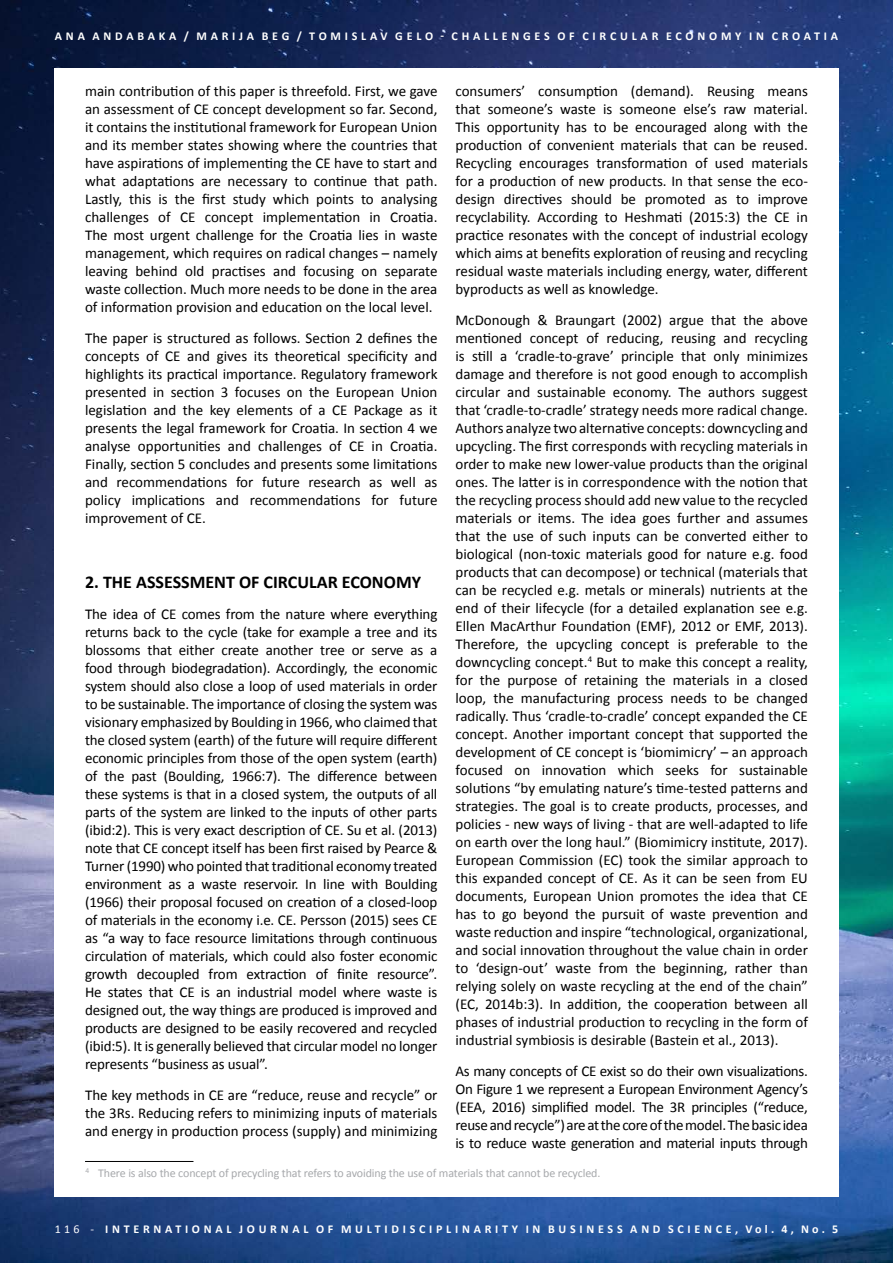
<style>
.page{position:relative;width:893px;height:1263px;background:#fff}
.page>*{position:absolute;margin:0;border:0;box-sizing:border-box;transform-origin:0 0}
.Tex_príspevku{font:700 18px "Calibri";color:#000}
.Tex_príspevku-2{font:15px/18px "Calibri";color:#000;text-align:justify}
.t1{font:700 12px "Calibri";letter-spacing:.31em;color:#fff}
.t2{font:12px "Calibri";letter-spacing:-.01em;color:#a7a9ac}
.s1{font-weight:400}
</style>
<div class="page">
<img style="left:0;top:0;width:893px;height:1263px">
<div style="left:54px;top:68px;width:785px;height:1129px;background:#fff"></div>
<hr style="left:85px;top:1161px;width:108px;height:1px;background:#000">
<p class="t1" style="left:55px;top:28px;width:785px">ANA ANDABAKA / MARIJA BEG / TOMISLAV GELO - CHALLENGES OF CIRCULAR ECONOMY IN CROATIA</p>
<p class="Tex_príspevku-2" style="left:85px;top:82px;width:354px">main contribution of this paper is threefold. First, we gave an assessment of CE concept development so far. Second, it contains the institutional framework for European Union and its member states showing where the countries that have aspirations of implementing the CE have to start and what adaptations are necessary to continue that path.<br>Lastly, this is the first study which points to analysing challenges of CE concept implementation in Croatia.<br>The most urgent challenge for the Croatia lies in waste management, which requires on radical changes – namely leaving behind old practises and focusing on separate waste collection. Much more needs to be done in the area of information provision and education on the local level.</p>
<p class="Tex_príspevku-2" style="left:85px;top:329px;width:354px">The paper is structured as follows. Section 2 defines the concepts of CE and gives its theoretical specificity and highlights its practical importance. Regulatory framework presented in section 3 focuses on the European Union legislation and the key elements of a CE Package as it presents the legal framework for Croatia. In section 4 we analyse opportunities and challenges of CE in Croatia.<br>Finally, section 5 concludes and presents some limitations and recommendations for future research as well as policy implications and recommendations for future improvement of CE.</p>
<p class="Tex_príspevku" style="left:85px;top:571px;width:338px">2. THE ASSESSMENT OF CIRCULAR ECONOMY</p>
<p class="Tex_príspevku-2" style="left:85px;top:605px;width:354px">The idea of CE comes from the nature where everything returns back to the cycle (take for example a tree and its blossoms that either create another tree or serve as a food through biodegradation). Accordingly, the economic system should also close a loop of used materials in order to be sustainable. The importance of closing the system was visionary emphasized by Boulding in 1966, who claimed that the closed system (earth) of the future will require different economic principles from those of the open system (earth) of the past (Boulding, 1966:7). The difference between these systems is that in a closed system, the outputs of all parts of the system are linked to the inputs of other parts (ibid:2). This is very exact description of CE. Su et al. (2013) note that CE concept itself has been first raised by Pearce &amp; Turner (1990) who pointed that traditional economy treated environment as a waste reservoir. In line with Boulding (1966) their proposal focused on creation of a closed-loop of materials in the economy i.e. CE. Persson (2015) sees CE as “a way to face resource limitations through continuous circulation of materials, which could also foster economic growth decoupled from extraction of finite resource”.<br>He states that CE is an industrial model where waste is designed out, the way things are produced is improved and products are designed to be easily recovered and recycled (ibid:5). It is generally believed that circular model no longer represents “business as usual”.</p>
<p class="Tex_príspevku-2" style="left:85px;top:1086px;width:354px">The key methods in CE are “reduce, reuse and recycle” or the 3Rs. Reducing refers to minimizing inputs of materials and energy in production process (supply) and minimizing</p>
<p class="Tex_príspevku-2" style="left:455px;top:82px;width:354px">consumers’ consumption (demand). Reusing means that someone’s waste is someone else’s raw material.<br>This opportunity has to be encouraged along with the production of convenient materials that can be reused.<br>Recycling encourages transformation of used materials for a production of new products. In that sense the eco&shy;design directives should be promoted as to improve recyclability. According to Heshmati (2015:3) the CE in practice resonates with the concept of industrial ecology which aims at benefits exploration of reusing and recycling residual waste materials including energy, water, different byproducts as well as knowledge.</p>
<p class="Tex_príspevku-2" style="left:455px;top:311px;width:354px">McDonough &amp; Braungart (2002) argue that the above mentioned concept of reducing, reusing and recycling is still a ‘cradle-to-grave’ principle that only minimizes damage and therefore is not good enough to accomplish circular and sustainable economy. The authors suggest that ‘cradle-to-cradle’ strategy needs more radical change.<br>Authors analyze two alternative concepts: downcycling and upcycling. The first corresponds with recycling materials in order to make new lower-value products than the original ones. The latter is in correspondence with the notion that the recycling process should add new value to the recycled materials or items. The idea goes further and assumes that the use of such inputs can be converted either to biological (non-toxic materials good for nature e.g. food products that can decompose) or technical (materials that can be recycled e.g. metals or minerals) nutrients at the end of their lifecycle (for a detailed explanation see e.g.<br>Ellen MacArthur Foundation (EMF), 2012 or EMF, 2013).<br>Therefore, the upcycling concept is preferable to the downcycling concept.<sup>4</sup> But to make this concept a reality, for the purpose of retaining the materials in a closed loop, the manufacturing process needs to be changed radically. Thus ‘cradle-to-cradle’ concept expanded the CE concept. Another important concept that supported the development of CE concept is ‘biomimicry’ – an approach focused on innovation which seeks for sustainable solutions “by emulating nature’s time-tested patterns and strategies. The goal is to create products, processes, and policies - new ways of living - that are well-adapted to life on earth over the long haul.” (Biomimicry institute, 2017).<br>European Commission (EC) took the similar approach to this expanded concept of CE. As it can be seen from EU documents, European Union promotes the idea that CE has to go beyond the pursuit of waste prevention and waste reduction and inspire “technological, organizational, and social innovation throughout the value chain in order to ‘design-out’ waste from the beginning, rather than relying solely on waste recycling at the end of the chain” (EC, 2014b:3). In addition, the cooperation between all phases of industrial production to recycling in the form of industrial symbiosis is desirable (Bastein et al., 2013).</p>
<p class="Tex_príspevku-2" style="left:455px;top:1062px;width:354px">As many concepts of CE exist so do their own visualizations.<br>On Figure 1 we represent a European Environment Agency’s (EEA, 2016) simplified model. The 3R principles (“reduce, reuse and recycle”) are at the core of the model. The basic idea is to reduce waste generation and material inputs through</p>
<p class="t2" style="left:85px;top:1166px;width:516px"><sup>4</sup> There is also the concept of precycling that refers to avoiding the use of materials that cannot be recycled.</p>
<p class="t1" style="left:55px;top:1222px;width:785px"><span class="s1">116 -</span> INTERNATIONAL JOURNAL OF MULTIDISCIPLINARITY IN BUSINESS AND SCIENCE, Vol. 4, No. 5</p>
</div>
